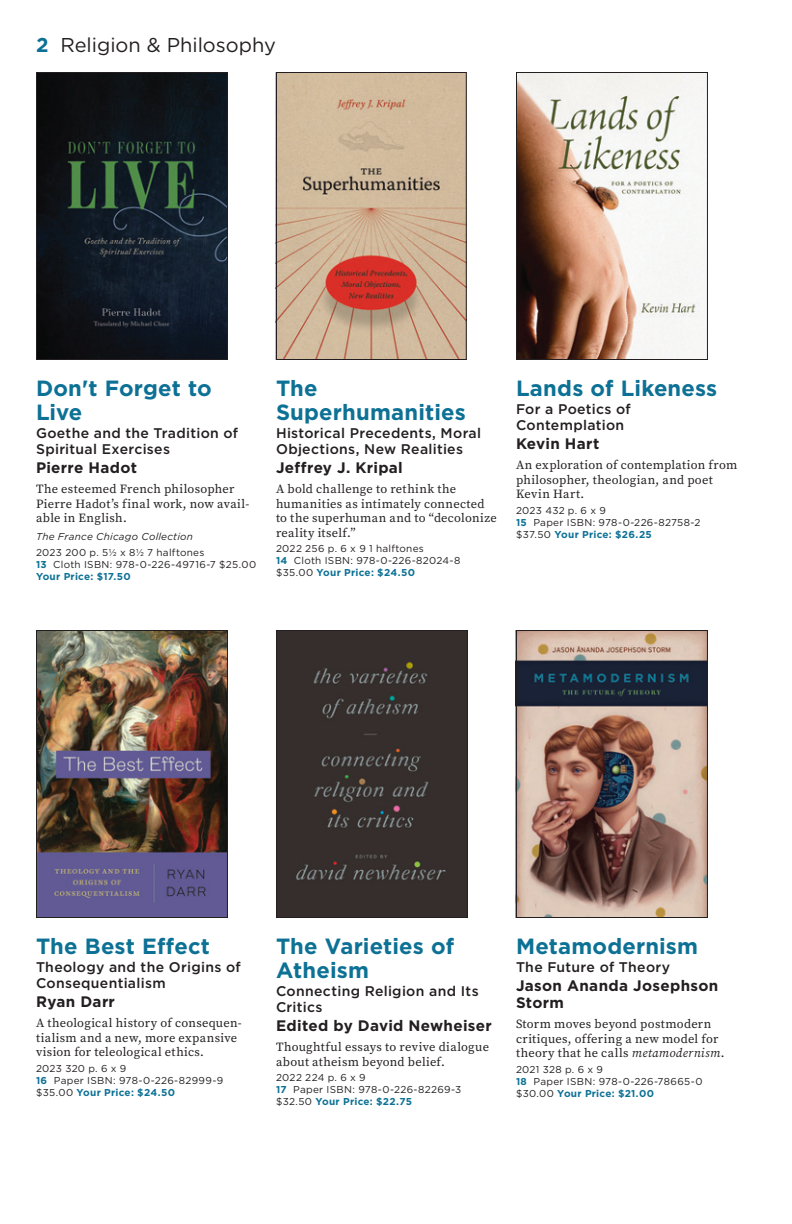
<style>
.page{position:relative;width:792px;height:1224px;background:#fff}
.page>*{position:absolute;margin:0;border:0;box-sizing:border-box;transform-origin:0 0}
._6title{font:700 22px/24px "Gotham";letter-spacing:.005em;color:#0d7195}
.category-top{font:20px "Gotham";color:#231f20}
._6author{font:700 15.2px/17.2px "Gotham";letter-spacing:.02em;color:#231f20}
._6subtitle{font:500 14px/16px "Gotham";letter-spacing:.02em;color:#231f20}
._6text{font:12.4px/14.4px "Source Serif Pro";letter-spacing:.02em;color:#231f20}
._6biblisting{font:10px/12px "Gotham";letter-spacing:.03em;color:#231f20}
._6_series{font:italic 10px "Gotham";letter-spacing:.025em;color:#231f20}
.s1{font-weight:700;color:#0d7195}
.s2{font-style:italic}
</style>
<div class="page">
<img style="left:518px;top:74px;width:188px;height:284px">
<div style="left:516px;top:72px;width:192px;height:288px;border:1px solid #231f20"></div>
<img style="left:278px;top:74px;width:187px;height:284px">
<div style="left:276px;top:72px;width:191px;height:288px;border:1px solid #231f20"></div>
<img style="left:38px;top:632px;width:188px;height:284px">
<div style="left:36px;top:630px;width:192px;height:288px;border:1px solid #231f20"></div>
<img style="left:278px;top:632px;width:188px;height:284px">
<div style="left:276px;top:630px;width:192px;height:288px;border:1px solid #231f20"></div>
<img style="left:518px;top:632px;width:188px;height:284px">
<div style="left:516px;top:630px;width:192px;height:288px;border:1px solid #231f20"></div>
<img style="left:38px;top:74px;width:188px;height:284px">
<div style="left:36px;top:72px;width:192px;height:288px;border:1px solid #231f20"></div>
<p class="category-top" style="left:36px;top:32px;width:241px"><span class="s1">2</span> Religion &amp; Philosophy</p>
<p class="_6title" style="left:36px;top:376px;width:177px">Don't Forget to<br>Live</p>
<p class="_6subtitle" style="left:36px;top:424px;width:204px">Goethe and the Tradition of<br>Spiritual Exercises</p>
<p class="_6author" style="left:36px;top:459px;width:103px">Pierre Hadot</p>
<p class="_6text" style="left:36px;top:482px;width:215px">The esteemed French philosopher<br>Pierre Hadot’s final work, now avail&shy;able in English.</p>
<p class="_6_series" style="left:36px;top:530px;width:159px">The France Chicago Collection</p>
<p class="_6biblisting" style="left:36px;top:546px;width:222px">2023 200 p. 51/2 x 81/2 7 halftones<br><span class="s1">13</span> Cloth ISBN: 978-0-226-49716-7 $25.00<br><span class="s1">Your Price: $17.50</span></p>
<p class="_6title" style="left:276px;top:376px;width:191px">The<br>Superhumanities</p>
<p class="_6subtitle" style="left:276px;top:424px;width:207px">Historical Precedents, Moral<br>Objections, New Realities</p>
<p class="_6author" style="left:276px;top:459px;width:128px">Jeffrey J. Kripal</p>
<p class="_6text" style="left:276px;top:482px;width:222px">A bold challenge to rethink the humanities as intimately connected to the superhuman and to “decolonize reality itself.”</p>
<p class="_6biblisting" style="left:276px;top:542px;width:186px">2022 256 p. 6 x 9 1 halftones<br><span class="s1">14</span> Cloth ISBN: 978-0-226-82024-8 $35.00 <span class="s1">Your Price: $24.50</span></p>
<p class="_6title" style="left:516px;top:376px;width:203px">Lands of Likeness</p>
<p class="_6subtitle" style="left:516px;top:400px;width:116px">For a Poetics of<br>Contemplation</p>
<p class="_6author" style="left:516px;top:435px;width:85px">Kevin Hart</p>
<p class="_6text" style="left:516px;top:458px;width:223px">An exploration of contemplation from philosopher, theologian, and poet<br>Kevin Hart.</p>
<p class="_6biblisting" style="left:516px;top:504px;width:186px">2023 432 p. 6 x 9<br><span class="s1">15</span> Paper ISBN: 978-0-226-82758-2 $37.50 <span class="s1">Your Price: $26.25</span></p>
<p class="_6title" style="left:36px;top:934px;width:176px">The Best Effect</p>
<p class="_6subtitle" style="left:36px;top:958px;width:206px">Theology and the Origins of<br>Consequentialism</p>
<p class="_6author" style="left:36px;top:993px;width:81px">Ryan Darr</p>
<p class="_6text" style="left:36px;top:1016px;width:207px">A theological history of consequen&shy;tialism and a new, more expansive vision for teleological ethics.</p>
<p class="_6biblisting" style="left:36px;top:1062px;width:189px">2023 320 p. 6 x 9<br><span class="s1">16</span> Paper ISBN: 978-0-226-82999-9 $35.00 <span class="s1">Your Price: $24.50</span></p>
<p class="_6title" style="left:276px;top:934px;width:180px">The Varieties of<br>Atheism</p>
<p class="_6subtitle" style="left:276px;top:982px;width:204px">Connecting Religion and Its<br>Critics</p>
<p class="_6author" style="left:276px;top:1017px;width:217px">Edited by David Newheiser</p>
<p class="_6text" style="left:276px;top:1040px;width:215px">Thoughtful essays to revive dialogue about atheism beyond belief.</p>
<p class="_6biblisting" style="left:276px;top:1071px;width:187px">2022 224 p. 6 x 9<br><span class="s1">17</span> Paper ISBN: 978-0-226-82269-3 $32.50 <span class="s1">Your Price: $22.75</span></p>
<p class="_6title" style="left:516px;top:934px;width:184px">Metamodernism</p>
<p class="_6subtitle" style="left:516px;top:958px;width:156px">The Future of Theory</p>
<p class="_6author" style="left:516px;top:977px;width:204px">Jason Ananda Josephson<br>Storm</p>
<p class="_6text" style="left:516px;top:1017px;width:210px">Storm moves beyond postmodern critiques, offering a new model for theory that he calls <span class="s2">metamodernism</span>.</p>
<p class="_6biblisting" style="left:516px;top:1063px;width:188px">2021 328 p. 6 x 9<br><span class="s1">18</span> Paper ISBN: 978-0-226-78665-0 $30.00 <span class="s1">Your Price: $21.00</span></p>
</div>
